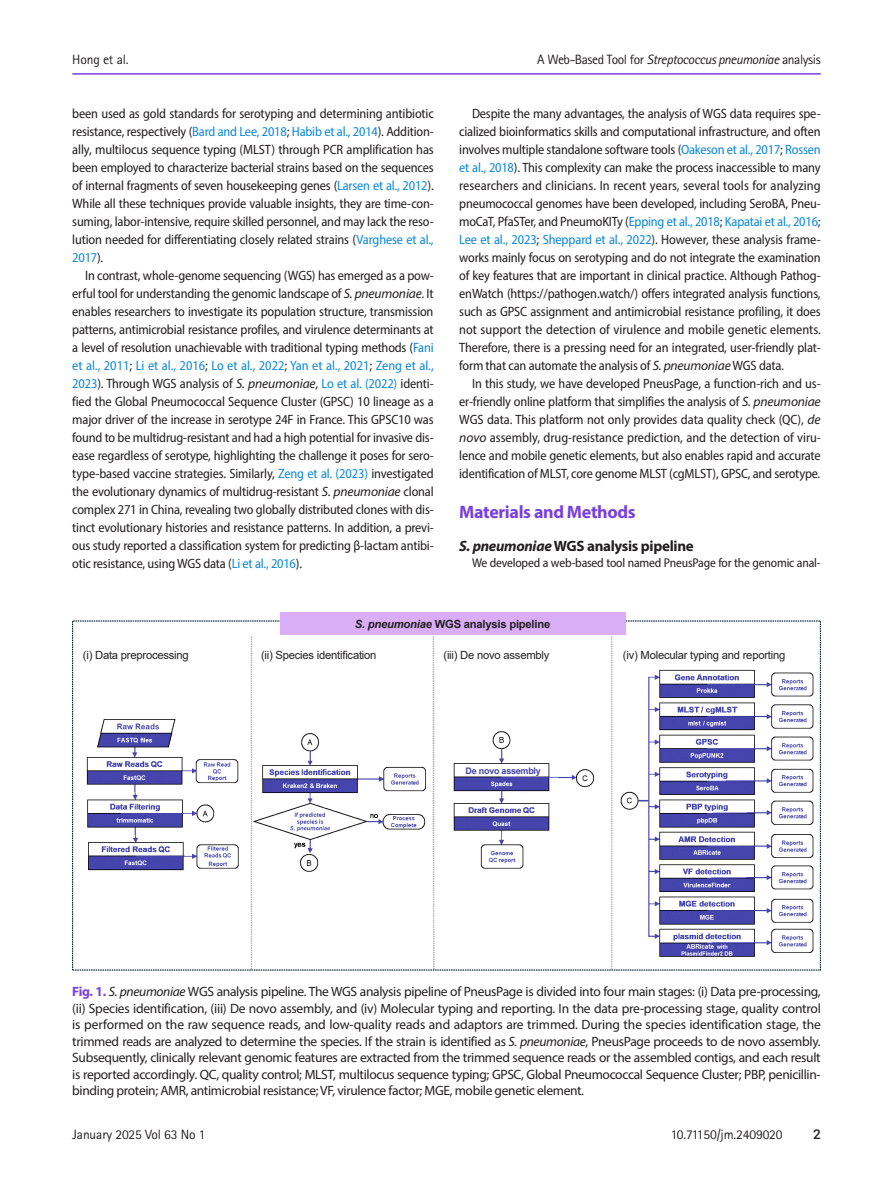
<style>
.page{position:relative;width:893px;height:1191px;background:#fff}
.page>*{position:absolute;margin:0;border:0;box-sizing:border-box;transform-origin:0 0}
.t1{font:700 18px "Myriad Pro";letter-spacing:-.02em;color:#793fdf}
.t2{font:700 15px "Myriad Pro";letter-spacing:-.02em;color:#231f20}
.body{font:semi-condensed 13.5px/18px "Myriad Pro";letter-spacing:-.015em;color:#231f20;text-align:justify}
.fig-caption{font:13.5px/16.5px "Myriad Pro";letter-spacing:-.025em;color:#231f20;text-align:justify}
.t3{font:13.5px "Rotis Sans Serif Std";letter-spacing:-.02em;color:#231f20}
.t4{font:500 13.5px "Roboto";color:#231f20}
.body-2{font:semi-condensed 12.75px "Myriad Pro";letter-spacing:-.015em;color:#231f20}
.picture_print{font:11.25px "Arial";letter-spacing:-.02em;color:#231f20}
.picture_print-2{font:700 11.25px "Arial";letter-spacing:-.02em;color:#231f20}
.picture_print-3{font:700 9px "Arial";letter-spacing:-.03em;color:#4243ad}
.s1{font-style:italic}
.s2{color:#0b88de}
.s3{font-style:italic;font-stretch:normal}
.s4{font-weight:700;color:#793fdf}
</style>
<div class="page">
<img style="left:72px;top:612px;width:749px;height:358px">
<div style="left:280px;top:612px;width:345px;height:23px;background:#d9aef6"></div>
<div style="left:79px;top:643px;width:137px;height:25px;background:#fff"></div>
<div style="left:257px;top:643px;width:137px;height:25px;background:#fff"></div>
<div style="left:439px;top:643px;width:138px;height:25px;background:#fff"></div>
<div style="left:461px;top:765px;width:80px;height:10px;background:#fff"></div>
<div style="left:619px;top:643px;width:182px;height:25px;background:#fff"></div>
<hr style="left:72px;top:73px;width:749px;height:2px;background:#793fdf">
<p class="t3" style="left:72px;top:51px;width:58px">Hong et al.</p>
<p class="t3" style="left:537px;top:51px;width:285px">A Web-Based Tool for <span class="s1">Streptococcus pneumoniae</span> analysis</p>
<p class="body" style="left:72px;top:104px;width:363px">been used as gold standards for serotyping and determining antibiotic resistance, respectively (<span class="s2">Bard and Lee, 2018</span>; <span class="s2">Habib et al., 2014</span>). Addition&shy;ally, multilocus sequence typing (MLST) through PCR amplification has been employed to characterize bacterial strains based on the sequences of internal fragments of seven housekeeping genes (<span class="s2">Larsen et al., 2012</span>).<br>While all these techniques provide valuable insights, they are time-con&shy;suming, labor-intensive, require skilled personnel, and may lack the reso&shy;lution needed for differentiating closely related strains (<span class="s2">Varghese et al., 2017</span>).</p>
<p class="body" style="left:72px;top:266px;width:363px;text-indent:13px">In contrast, whole-genome sequencing (WGS) has emerged as a pow&shy;erful tool for understanding the genomic landscape of <span class="s3">S. pneumoniae</span>. It enables researchers to investigate its population structure, transmission patterns, antimicrobial resistance profiles, and virulence determinants at a level of resolution unachievable with traditional typing methods (<span class="s2">Fani et al., 2011</span>; <span class="s2">Li et al., 2016</span>; <span class="s2">Lo et al., 2022</span>; <span class="s2">Yan et al., 2021</span>; <span class="s2">Zeng et al., 2023</span>). Through WGS analysis of <span class="s3">S. pneumoniae</span>, <span class="s2">Lo et al. (2022)</span> identi&shy;fied the Global Pneumococcal Sequence Cluster (GPSC) 10 lineage as a major driver of the increase in serotype 24F in France. This GPSC10 was found to be multidrug-resistant and had a high potential for invasive dis&shy;ease regardless of serotype, highlighting the challenge it poses for sero&shy;type-based vaccine strategies. Similarly, <span class="s2">Zeng et al. (2023)</span> investigated the evolutionary dynamics of multidrug-resistant <span class="s3">S. pneumoniae</span> clonal complex 271 in China, revealing two globally distributed clones with dis&shy;tinct evolutionary histories and resistance patterns. In addition, a previ&shy;ous study reported a classification system for predicting β-lactam antibi&shy;otic resistance, using WGS data (<span class="s2">Li et al., 2016</span>).</p>
<p class="body" style="left:459px;top:104px;width:363px;text-indent:13px">Despite the many advantages, the analysis of WGS data requires spe&shy;cialized bioinformatics skills and computational infrastructure, and often involves multiple standalone software tools (<span class="s2">Oakeson et al., 2017</span>; <span class="s2">Rossen et al., 2018</span>). This complexity can make the process inaccessible to many researchers and clinicians. In recent years, several tools for analyzing pneumococcal genomes have been developed, including SeroBA, Pneu&shy;moCaT, PfaSTer, and PneumoKITy (<span class="s2">Epping et al., 2018</span>; <span class="s2">Kapatai et al., 2016</span>; <span class="s2">Lee et al., 2023</span>; <span class="s2">Sheppard et al., 2022</span>). However, these analysis frame&shy;works mainly focus on serotyping and do not integrate the examination of key features that are important in clinical practice. Although Pathog&shy;enWatch (https://pathogen.watch/) offers integrated analysis functions, such as GPSC assignment and antimicrobial resistance profiling, it does not support the detection of virulence and mobile genetic elements.<br>Therefore, there is a pressing need for an integrated, user-friendly plat&shy;form that can automate the analysis of <span class="s3">S. pneumoniae</span> WGS data.</p>
<p class="body" style="left:459px;top:374px;width:363px;text-indent:13px">In this study, we have developed PneusPage, a function-rich and us&shy;er-friendly online platform that simplifies the analysis of <span class="s3">S. pneumoniae </span>WGS data. This platform not only provides data quality check (QC), <span class="s3">de novo</span> assembly, drug-resistance prediction, and the detection of viru&shy;lence and mobile genetic elements, but also enables rapid and accurate identification of MLST, core genome MLST (cgMLST), GPSC, and serotype.</p>
<p class="t1" style="left:459px;top:500px;width:178px">Materials and Methods</p>
<p class="t2" style="left:459px;top:536px;width:236px"><span class="s1">S. pneumoniae</span> WGS analysis pipeline</p>
<p class="body-2" style="left:472px;top:555px;width:350px">We developed a web-based tool named PneusPage for the genomic anal-</p>
<p class="picture_print-2" style="left:355px;top:616px;width:197px"><span class="s1">S. pneumoniae</span> WGS analysis pipeline</p>
<p class="picture_print" style="left:83px;top:647px;width:107px">(i) Data preprocessing</p>
<p class="picture_print" style="left:261px;top:647px;width:117px">(ii) Species identification</p>
<p class="picture_print" style="left:443px;top:647px;width:107px">(iii) De novo assembly</p>
<p class="picture_print-3" style="left:466px;top:764px;width:77px">De novo assembly</p>
<p class="picture_print" style="left:623px;top:647px;width:164px">(iv) Molecular typing and reporting</p>
<p class="fig-caption" style="left:72px;top:983px;width:750px"><span class="s4">Fig. 1.</span> <span class="s1">S. pneumoniae</span> WGS analysis pipeline. The WGS analysis pipeline of PneusPage is divided into four main stages: (i) Data pre-processing, (ii) Species identification, (iii) De novo assembly, and (iv) Molecular typing and reporting. In the data pre-processing stage, quality control is performed on the raw sequence reads, and low-quality reads and adaptors are trimmed. During the species identification stage, the trimmed reads are analyzed to determine the species. If the strain is identified as <span class="s1">S. pneumoniae</span>, PneusPage proceeds to de novo assembly.<br>Subsequently, clinically relevant genomic features are extracted from the trimmed sequence reads or the assembled contigs, and each result is reported accordingly. QC, quality control; MLST, multilocus sequence typing; GPSC, Global Pneumococcal Sequence Cluster; PBP, penicillin&shy;binding protein; AMR, antimicrobial resistance; VF, virulence factor; MGE, mobile genetic element.</p>
<p class="t3" style="left:72px;top:1126px;width:135px">January 2025 Vol 63 No 1</p>
<p class="t3" style="left:671px;top:1126px;width:113px">10.71150/jm.2409020</p>
<p class="t4" style="left:813px;top:1124px;width:9px">2</p>
</div>
